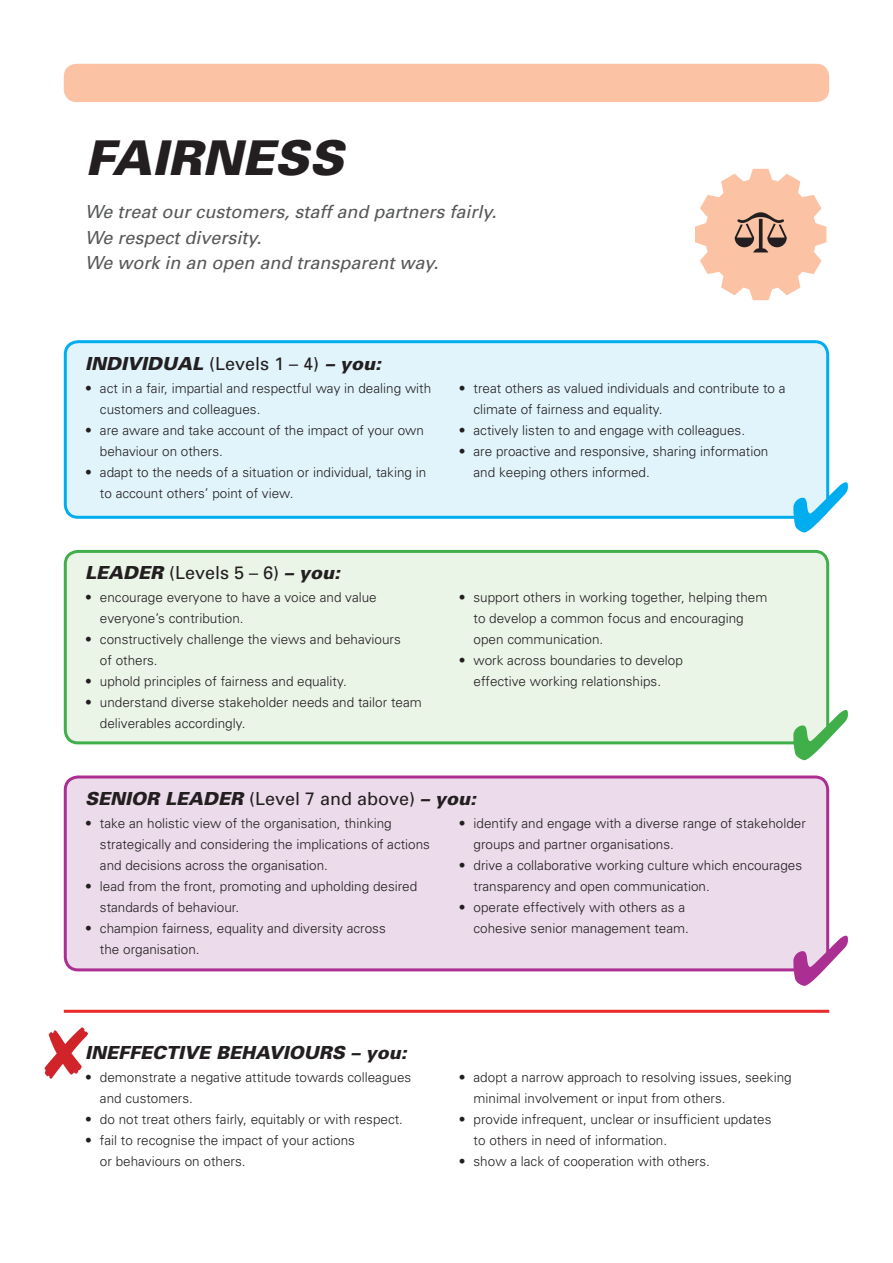
<style>
.page{position:relative;width:893px;height:1263px;background:#fff}
.page>*{position:absolute;margin:0;border:0;box-sizing:border-box;transform-origin:0 0}
.t1{font:italic 900 48px "Univers";color:#231f20}
.t2{font:italic 900 18px "Univers";color:#231f20}
.t3{font:italic 18px/25.5px "Univers";color:#57585a}
.t4{font:300 13.5px/21px "Univers";color:#231f20}
.s1{font-weight:400;font-style:normal}
</style>
<div class="page">
<hr style="left:64px;top:1010px;width:765px;height:3px;background:#e9292a">
<div style="left:64px;top:64px;width:765px;height:38px;background:#fbc2a4;border-radius:13px"></div>
<svg style="left:695px;top:169px;width:131px;height:131px"></svg>
<div style="left:65px;top:777px;width:763px;height:193px;background:#ecdbeb;border-radius:13px"></div>
<div style="left:64px;top:775px;width:765px;height:196px;border:3px solid #ab2e92;border-radius:13px"></div>
<div style="left:65px;top:551px;width:763px;height:192px;background:#eaf4e7;border-radius:13px"></div>
<div style="left:64px;top:550px;width:765px;height:194px;border:3px solid #40ae49;border-radius:13px"></div>
<div style="left:65px;top:342px;width:763px;height:175px;background:#e1f4fc;border-radius:13px"></div>
<div style="left:64px;top:340px;width:765px;height:179px;border:3px solid #00aeef;border-radius:13px"></div>
<svg style="left:793px;top:709px;width:37px;height:36px"></svg>
<svg style="left:793px;top:935px;width:37px;height:37px"></svg>
<svg style="left:793px;top:481px;width:37px;height:38px"></svg>
<h1 class="t1" style="left:85px;top:128px;width:260px">FAIRNESS</h1>
<h4 class="t3" style="left:85px;top:199px;width:413px">We treat our customers, staff and partners fairly.<br>We respect diversity.<br>We work in an open and transparent way.</h4>
<p class="t2" style="left:85px;top:352px;width:297px">INDIVIDUAL <span class="s1">(Levels 1 – 4)</span> – YOU:</p>
<p class="t4" style="left:100px;top:377px;width:333px;text-indent:-15px">• act in a fair, impartial and respectful way in dealing with customers and colleagues.</p>
<p class="t4" style="left:100px;top:419px;width:326px;text-indent:-15px">• are aware and take account of the impact of your own behaviour on others.</p>
<p class="t4" style="left:100px;top:461px;width:328px;text-indent:-15px">• adapt to the needs of a situation or individual, taking in to account others’ point of view.</p>
<p class="t2" style="left:85px;top:562px;width:257px">LEADER <span class="s1">(Levels 5 – 6)</span> – YOU:</p>
<p class="t4" style="left:100px;top:586px;width:278px;text-indent:-15px">• encourage everyone to have a voice and value everyone’s contribution.</p>
<p class="t4" style="left:100px;top:628px;width:302px;text-indent:-15px">• constructively challenge the views and behaviours of others.</p>
<p class="t4" style="left:85px;top:670px;width:263px">• uphold principles of fairness and equality.</p>
<p class="t4" style="left:100px;top:691px;width:323px;text-indent:-15px">• understand diverse stakeholder needs and tailor team deliverables accordingly.</p>
<p class="t4" style="left:474px;top:377px;width:314px;text-indent:-15px">• treat others as valued individuals and contribute to a climate of fairness and equality.</p>
<p class="t4" style="left:459px;top:419px;width:288px">• actively listen to and engage with colleagues.</p>
<p class="t4" style="left:474px;top:440px;width:296px;text-indent:-15px">• are proactive and responsive, sharing information and keeping others informed.</p>
<p class="t4" style="left:474px;top:586px;width:295px;text-indent:-15px">• support others in working together, helping them to develop a common focus and encouraging open communication.</p>
<p class="t4" style="left:459px;top:649px;width:226px;text-align:center">• work across boundaries to develop effective working relationships.</p>
<p class="t2" style="left:85px;top:787px;width:393px">SENIOR LEADER <span class="s1">(Level 7 and above)</span> – YOU:</p>
<p class="t4" style="left:85px;top:812px;width:308px">• take an holistic view of the organisation, thinking</p>
<p class="t4" style="left:459px;top:812px;width:8px">•</p>
<p class="t4" style="left:100px;top:833px;width:332px">strategically and considering the implications of actions and decisions across the organisation.</p>
<p class="t4" style="left:474px;top:812px;width:334px">identify and engage with a diverse range of stakeholder groups and partner organisations.<br>drive a collaborative working culture which encourages transparency and open communication.<br>operate effectively with others as a<br>cohesive senior management team.</p>
<p class="t4" style="left:459px;top:854px;width:8px">•</p>
<p class="t4" style="left:100px;top:875px;width:319px;text-indent:-15px">• lead from the front, promoting and upholding desired standards of behaviour.</p>
<p class="t4" style="left:459px;top:896px;width:8px">•</p>
<p class="t4" style="left:100px;top:917px;width:287px;text-indent:-15px">• champion fairness, equality and diversity across the organisation.</p>
<p class="t2" style="left:85px;top:1041px;width:323px">INEFFECTIVE BEHAVIOURS – YOU:</p>
<p class="t4" style="left:100px;top:1066px;width:313px;text-indent:-15px">• demonstrate a negative attitude towards colleagues and customers.</p>
<p class="t4" style="left:85px;top:1108px;width:319px">• do not treat others fairly, equitably or with respect.</p>
<p class="t4" style="left:100px;top:1129px;width:257px;text-indent:-15px">• fail to recognise the impact of your actions or behaviours on others.</p>
<p class="t4" style="left:474px;top:1066px;width:320px;text-indent:-15px">• adopt a narrow approach to resolving issues, seeking minimal involvement or input from others.</p>
<p class="t4" style="left:474px;top:1108px;width:299px;text-indent:-15px">• provide infrequent, unclear or insufficient updates to others in need of information.</p>
<p class="t4" style="left:459px;top:1150px;width:253px">• show a lack of cooperation with others.</p>
</div>
